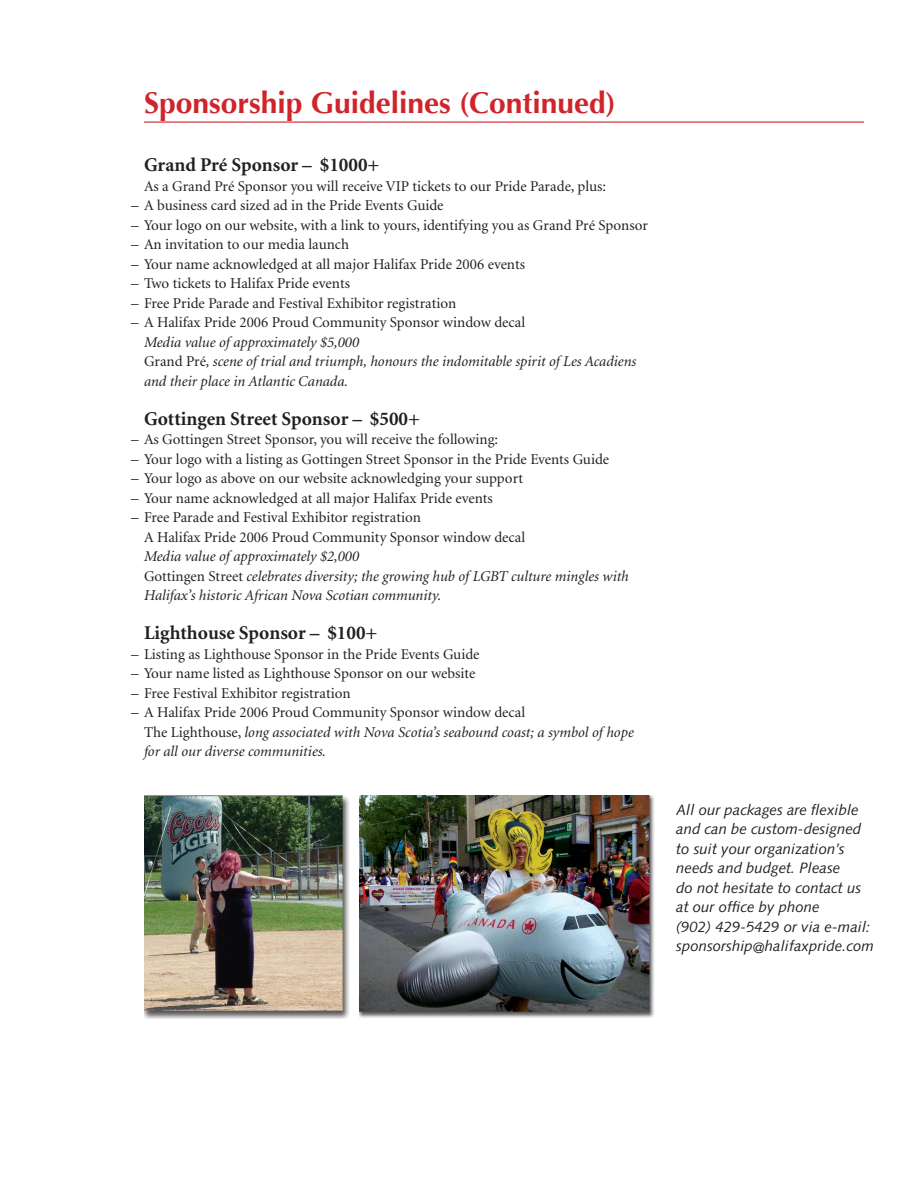
<style>
.page{position:relative;width:918px;height:1188px;background:#fff}
.page>*{position:absolute;margin:0;border:0;box-sizing:border-box;transform-origin:0 0}
.t1{font:700 30px "Optima";color:#d1232a}
.t2{font:700 19.5px "Minion";color:#231f20}
.t3{font:15px/19.5px "Minion";color:#231f20}
.t4{font:italic 15px/19.5px "Minion";color:#231f20}
.t5{font:italic 15px/19.5px "Syntax";color:#231f20}
.s1{font-style:normal}
</style>
<div class="page">
<hr style="left:144px;top:122px;width:720px;height:1px;background:#d1232a">
<img style="left:359px;top:795px;width:295px;height:223px">
<img style="left:144px;top:795px;width:205px;height:224px">
<h1 class="t1" style="left:144px;top:85px;width:473px">Sponsorship Guidelines (Continued)</h1>
<h2 class="t2" style="left:144px;top:155px;width:237px">Grand Pré Sponsor – $1000+</h2>
<p class="t3" style="left:144px;top:177px;width:464px">As a Grand Pré Sponsor you will receive VIP tickets to our Pride Parade, plus:</p>
<p class="t3" style="left:131px;top:196px;width:314px">– A business card sized ad in the Pride Events Guide</p>
<p class="t3" style="left:131px;top:216px;width:518px">– Your logo on our website, with a link to yours, identifying you as Grand Pré Sponsor</p>
<p class="t3" style="left:131px;top:235px;width:219px">– An invitation to our media launch</p>
<p class="t3" style="left:131px;top:255px;width:395px">– Your name acknowledged at all major Halifax Pride 2006 events</p>
<p class="t3" style="left:131px;top:274px;width:220px">– Two tickets to Halifax Pride events</p>
<p class="t3" style="left:131px;top:294px;width:327px">– Free Pride Parade and Festival Exhibitor registration</p>
<p class="t3" style="left:131px;top:313px;width:395px">– A Halifax Pride 2006 Proud Community Sponsor window decal</p>
<p class="t4" style="left:144px;top:333px;width:494px">Media value of approximately $5,000<br><span class="s1">Grand Pré</span>, scene of trial and triumph, honours the indomitable spirit of Les Acadiens and their place in Atlantic Canada.</p>
<h2 class="t2" style="left:144px;top:408px;width:278px">Gottingen Street Sponsor – $500+</h2>
<p class="t3" style="left:131px;top:430px;width:368px">– As Gottingen Street Sponsor, you will receive the following:</p>
<p class="t3" style="left:131px;top:450px;width:479px">– Your logo with a listing as Gottingen Street Sponsor in the Pride Events Guide</p>
<p class="t3" style="left:131px;top:469px;width:393px">– Your logo as above on our website acknowledging your support</p>
<p class="t3" style="left:131px;top:489px;width:363px">– Your name acknowledged at all major Halifax Pride events</p>
<p class="t3" style="left:144px;top:508px;width:383px;text-indent:-13px">– Free Parade and Festival Exhibitor registration<br>A Halifax Pride 2006 Proud Community Sponsor window decal</p>
<p class="t4" style="left:144px;top:547px;width:486px">Media value of approximately $2,000<br><span class="s1">Gottingen Street</span> celebrates diversity; the growing hub of LGBT culture mingles with<br>Halifax’s historic African Nova Scotian community.</p>
<h2 class="t2" style="left:144px;top:623px;width:235px">Lighthouse Sponsor – $100+</h2>
<p class="t3" style="left:131px;top:645px;width:350px">– Listing as Lighthouse Sponsor in the Pride Events Guide</p>
<p class="t3" style="left:131px;top:664px;width:346px">– Your name listed as Lighthouse Sponsor on our website</p>
<p class="t3" style="left:131px;top:684px;width:221px">– Free Festival Exhibitor registration</p>
<p class="t4" style="left:144px;top:703px;width:491px;text-indent:-13px"><span class="s1">– A Halifax Pride 2006 Proud Community Sponsor window decal<br>The Lighthouse,</span> long associated with Nova Scotia’s seabound coast; a symbol of hope for all our diverse communities.</p>
<p class="t5" style="left:676px;top:800px;width:199px">All our packages are flexible and can be custom-designed to suit your organization’s needs and budget. Please<br>do not hesitate to contact us at our office by phone<br>(902) 429-5429 or via e-mail: sponsorship@halifaxpride.com</p>
</div>
